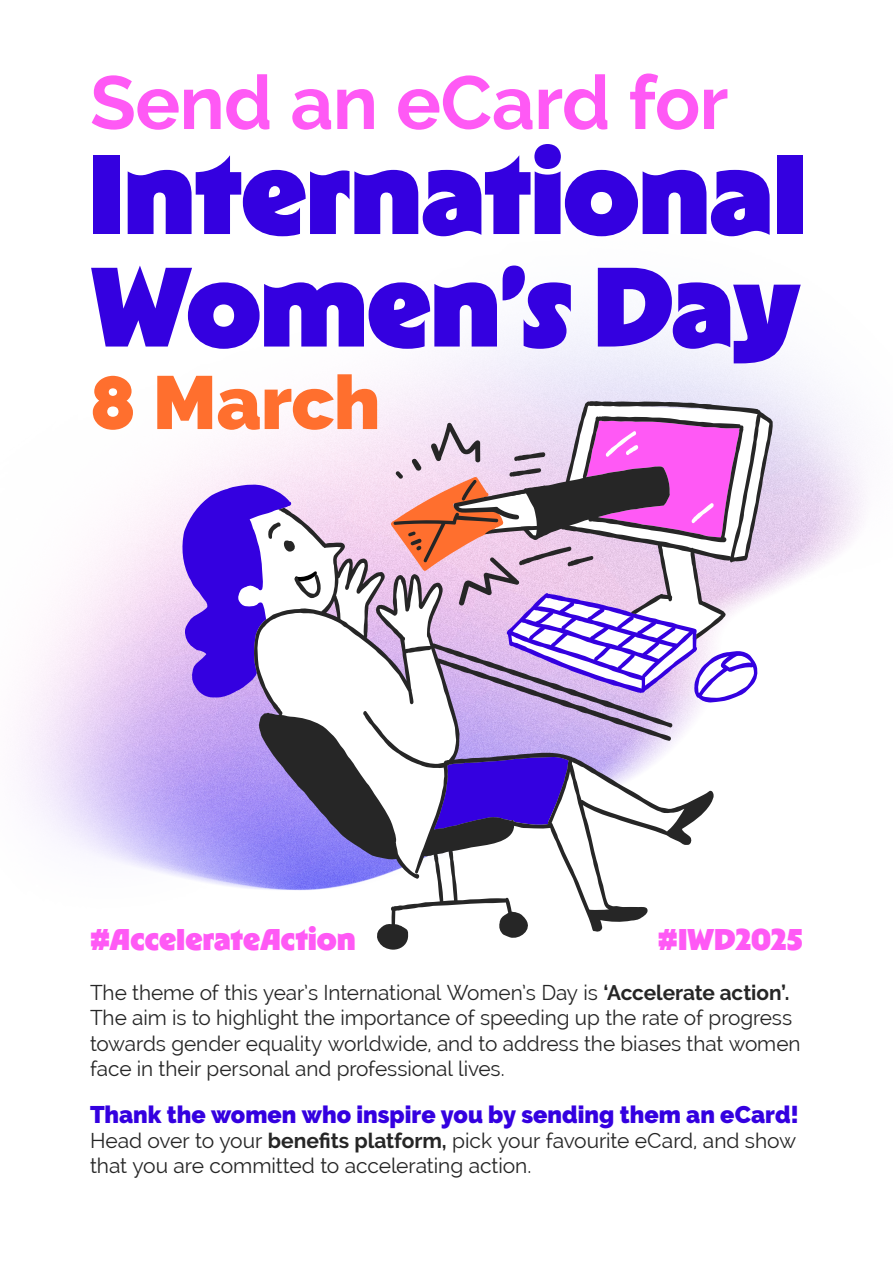
<style>
.page{position:relative;width:893px;height:1263px;background:#fff}
.page>*{position:absolute;margin:0;border:0;box-sizing:border-box;transform-origin:0 0}
.t1{font:900 112.5px/112.5px "RL Aqva";letter-spacing:-.005em;color:#3400e0}
.t2{font:700 75px "Raleway";letter-spacing:-.01em;color:#ff59f5}
.t3{font:900 75px "Raleway";letter-spacing:-.01em;color:#ff6f2e}
.t4{font:900 30px "RL Aqva";letter-spacing:.005em;color:#ff59f5}
.t5{font:900 24px "Raleway";color:#3400e0}
.t6{font:21px/25.2px "Raleway";letter-spacing:-.005em;color:#262626}
.s1{font-weight:700}
</style>
<div class="page">
<img style="left:21px;top:320px;width:844px;height:569px">
<svg style="left:181px;top:484px;width:162px;height:214px;background:#683ce5"></svg>
<svg style="left:254px;top:508px;width:461px;height:442px"></svg>
<svg style="left:511px;top:401px;width:262px;height:238px"></svg>
<svg style="left:390px;top:404px;width:381px;height:298px"></svg>
<p class="t2" style="left:90px;top:60px;width:640px">Send an eCard for</p>
<p class="t1" style="left:90px;top:135px;width:717px">International<br>Women’s Day</p>
<p class="t3" style="left:90px;top:359px;width:292px">8 March</p>
<p class="t4" style="left:90px;top:920px;width:267px">#AccelerateAction</p>
<p class="t4" style="left:658px;top:920px;width:147px">#IWD2025</p>
<p class="t6" style="left:90px;top:980px;width:712px">The theme of this year’s International Women’s Day is <span class="s1">‘Accelerate action’.<br></span>The aim is to highlight the importance of speeding up the rate of progress towards gender equality worldwide, and to address the biases that women face in their personal and professional lives.</p>
<p class="t5" style="left:90px;top:1100px;width:710px">Thank the women who inspire you by sending them an eCard!</p>
<p class="t6" style="left:90px;top:1128px;width:708px">Head over to your <span class="s1">benefits platform,</span> pick your favourite eCard, and show that you are committed to accelerating action.</p>
</div>
